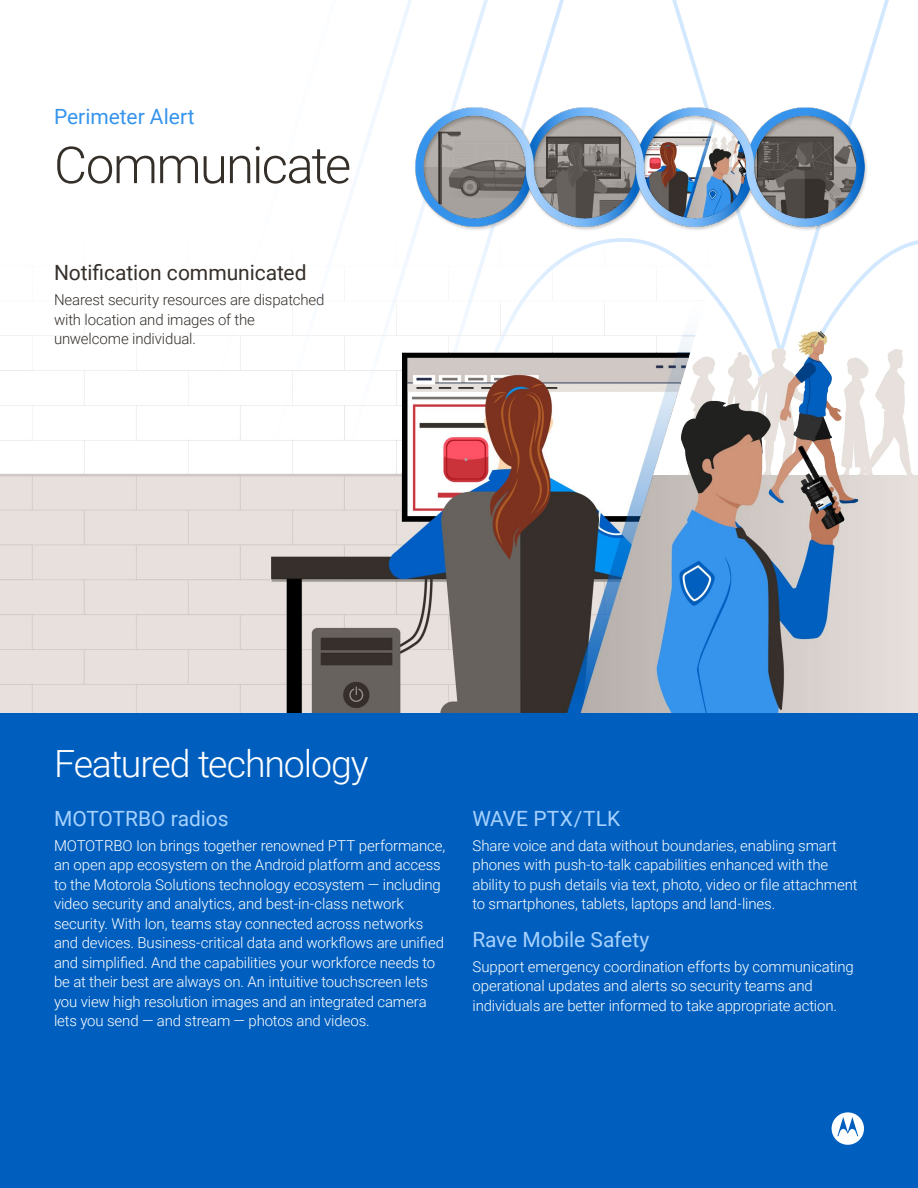
<style>
.page{position:relative;width:918px;height:1188px;background:#fff}
.page>*{position:absolute;margin:0;border:0;box-sizing:border-box;transform-origin:0 0}
.t1{font:300 51px "Roboto";letter-spacing:-.035em;color:#352f2a}
.t2{font:300 37.5px "Roboto";letter-spacing:-.03em;color:#fff}
.t3{font:21px "Roboto";letter-spacing:-.005em;color:#a6d1ff}
.t4{font:21px "Roboto";color:#352f2a}
.t5{font:21px "Roboto";color:#3694ed}
.t6{font:300 15px/19.5px "Roboto";letter-spacing:-.01em;color:#fff}
.t7{font:300 15px/19.5px "Roboto";letter-spacing:-.01em;color:#352f2a}
</style>
<div class="page">
<svg style="left:672px;top:0;width:217px;height:238px"></svg>
<svg style="left:492px;top:0;width:72px;height:234px"></svg>
<svg style="left:416px;top:0;width:76px;height:238px"></svg>
<svg style="left:349px;top:0;width:67px;height:238px"></svg>
<div style="left:0;top:713px;width:918px;height:475px;background:#005fbe"></div>
<img style="left:0;top:238px;width:918px;height:475px">
<div style="left:832px;top:1112px;width:32px;height:33px;background:#fff;border-radius:50%"></div>
<svg style="left:837px;top:1117px;width:21px;height:19px"></svg>
<div style="left:415px;top:107px;width:453px;height:125px;background:#000;opacity:.2"></div>
<img style="left:416px;top:108px;width:448px;height:119px">
<h3 class="t5" style="left:54px;top:102px;width:142px">Perimeter Alert</h3>
<h1 class="t1" style="left:54px;top:129px;width:299px">Communicate</h1>
<h3 class="t4" style="left:54px;top:258px;width:254px">Notification communicated</h3>
<p class="t7" style="left:54px;top:290px;width:272px">Nearest security resources are dispatched with location and images of the unwelcome individual.</p>
<h2 class="t2" style="left:54px;top:738px;width:316px">Featured technology</h2>
<h3 class="t3" style="left:54px;top:804px;width:176px">MOTOTRBO radios</h3>
<p class="t6" style="left:54px;top:835px;width:393px">MOTOTRBO Ion brings together renowned PTT performance, an open app ecosystem on the Android platform and access to the Motorola Solutions technology ecosystem — including video security and analytics, and best-in-class network security. With Ion, teams stay connected across networks and devices. Business-critical data and workflows are unified and simplified. And the capabilities your workforce needs to be at their best are always on. An intuitive touchscreen lets you view high resolution images and an integrated camera lets you send — and stream — photos and videos.</p>
<h3 class="t3" style="left:472px;top:804px;width:149px">WAVE PTX/TLK</h3>
<p class="t6" style="left:472px;top:835px;width:387px">Share voice and data without boundaries, enabling smart phones with push-to-talk capabilities enhanced with the ability to push details via text, photo, video or file attachment to smartphones, tablets, laptops and land-lines.</p>
<h3 class="t3" style="left:472px;top:924px;width:179px">Rave Mobile Safety</h3>
<p class="t6" style="left:472px;top:956px;width:383px">Support emergency coordination efforts by communicating operational updates and alerts so security teams and individuals are better informed to take appropriate action.</p>
</div>
